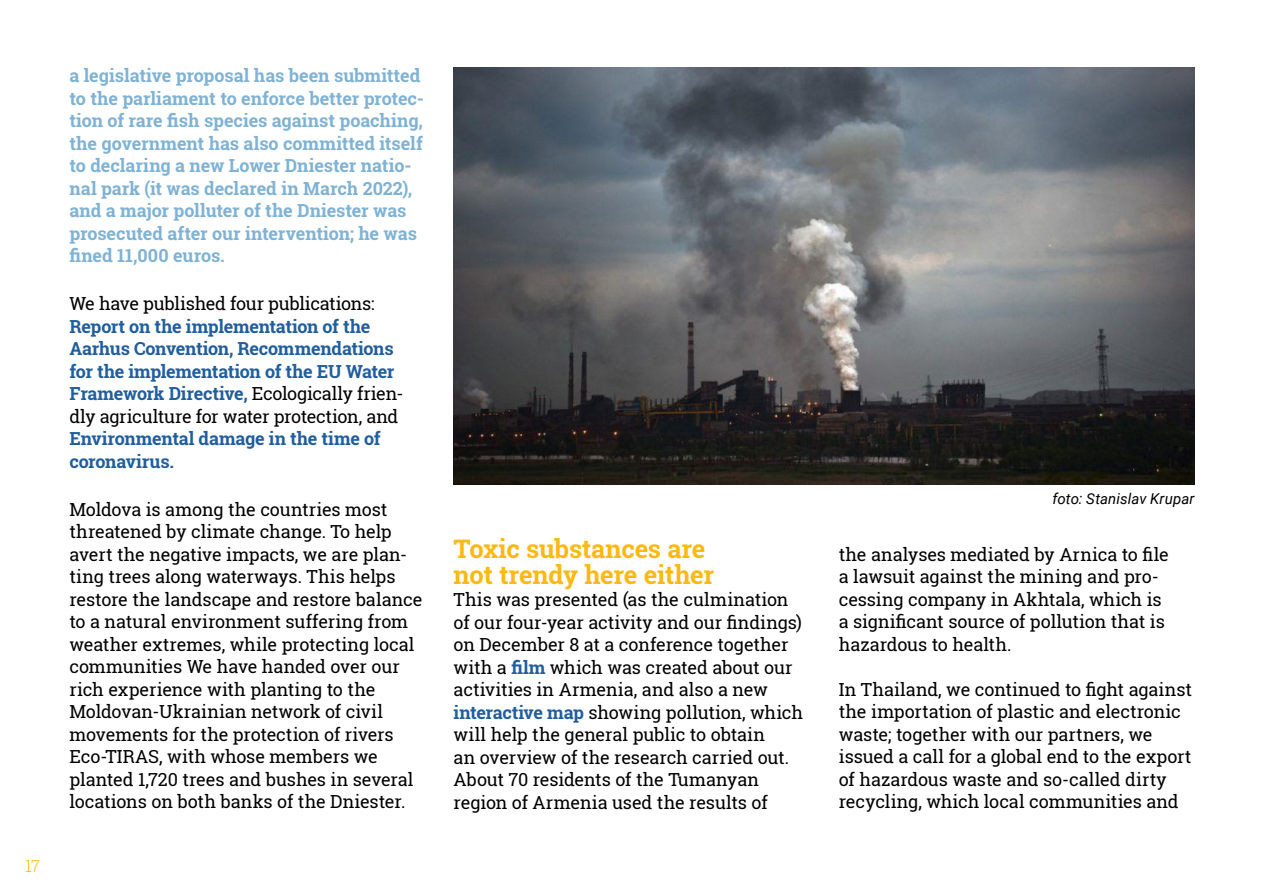
<style>
.page{position:relative;width:1263px;height:893px;background:#fff}
.page>*{position:absolute;margin:0;border:0;box-sizing:border-box;transform-origin:0 0}
.t1{font:700 25.5px/25.5px "Roboto Slab";letter-spacing:-.01em;color:#fdb913}
.t2{font:18px/22.5px "Roboto Slab";letter-spacing:-.01em;color:#000}
.t3{font:700 18px/22.5px "Roboto Slab";letter-spacing:-.005em;color:#7fb2d4}
.t4{font:700 18px/22.5px "Roboto Slab";letter-spacing:-.02em;color:#215e9e}
.t5{font:300 16.5px "Roboto Slab";color:#fdb913}
.t6{font:italic 15px "Roboto";letter-spacing:.005em;color:#000}
.s1{font-weight:400;color:#000}
.s2{font-weight:700;color:#215e9e}
</style>
<div class="page">
<img style="left:454px;top:68px;width:741px;height:416px">
<p class="t5" style="left:25px;top:855px;width:16px">17</p>
<p class="t3" style="left:69px;top:64px;width:356px">a legislative proposal has been submitted to the parliament to enforce better protec&shy;tion of rare fish species against poaching, the government has also committed itself to declaring a new Lower Dniester natio&shy;nal park (it was declared in March 2022), and a major polluter of the Dniester was prosecuted after our intervention; he was fined 11,000 euros.</p>
<p class="t2" style="left:69px;top:292px;width:307px">We have published four publications:</p>
<p class="t4" style="left:69px;top:315px;width:335px">Report on the implementation of the Aarhus Convention, Recommendations for the implementation of the EU Water Framework Directive, <span class="s1">Ecologically frien&shy;dly agriculture for water protection, and</span></p>
<p class="t4" style="left:69px;top:427px;width:312px">Environmental damage in the time of coronavirus.</p>
<p class="t2" style="left:69px;top:498px;width:354px">Moldova is among the countries most threatened by climate change. To help avert the negative impacts, we are plan&shy;ting trees along waterways. This helps restore the landscape and restore balance to a natural environment suffering from weather extremes, while protecting local communities We have handed over our rich experience with planting to the Moldovan-Ukrainian network of civil movements for the protection of rivers Eco-TIRAS, with whose members we planted 1,720 trees and bushes in several locations on both banks of the Dniester.</p>
<h1 class="t1" style="left:454px;top:536px;width:262px">Toxic substances are not trendy here either</h1>
<p class="t2" style="left:454px;top:588px;width:351px">This was presented (as the culmination of our four-year activity and our findings) on December 8 at a conference together with a <span class="s2">film</span> which was created about our activities in Armenia, and also a new <span class="s2">interactive map</span> showing pollution, which will help the general public to obtain<br>an overview of the research carried out.<br>About 70 residents of the Tumanyan region of Armenia used the results of</p>
<p class="t6" style="left:1052px;top:488px;width:143px">foto: Stanislav Krupar</p>
<p class="t2" style="left:839px;top:543px;width:331px">the analyses mediated by Arnica to file a lawsuit against the mining and pro&shy;cessing company in Akhtala, which is a significant source of pollution that is hazardous to health.</p>
<p class="t2" style="left:839px;top:678px;width:355px">In Thailand, we continued to fight against the importation of plastic and electronic waste; together with our partners, we issued a call for a global end to the export of hazardous waste and so-called dirty recycling, which local communities and</p>
</div>
